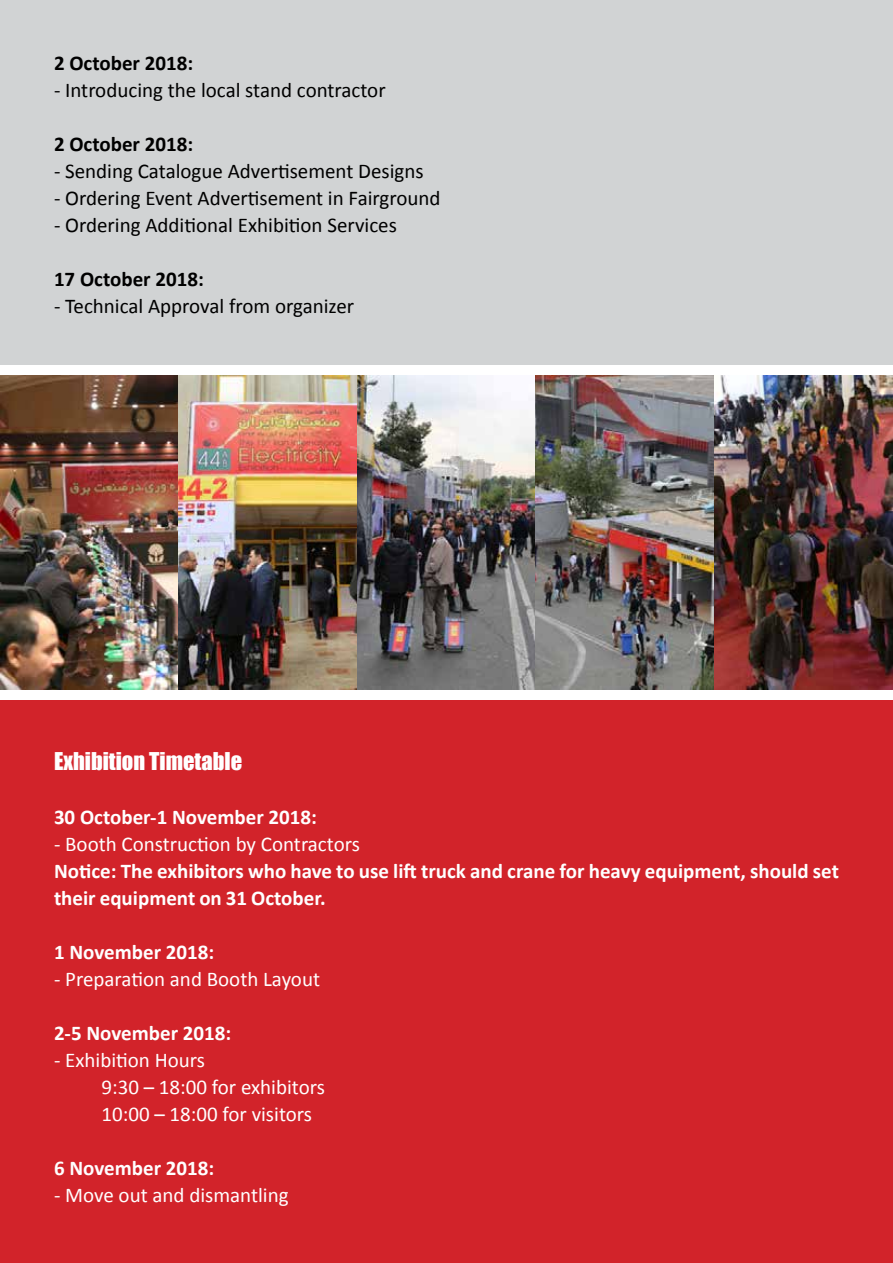
<style>
.page{position:relative;width:893px;height:1263px;background:#fff}
.page>*{position:absolute;margin:0;border:0;box-sizing:border-box;transform-origin:0 0}
.t1{font:22.5px "Impact";color:#fff}
.t2{font:21px "Calibri";color:#000}
.t3{font:700 21px/27px "Calibri";color:#fff}
.t4{font:21px/27px "Calibri";color:#fff}
.t5{font:700 21px "Calibri";color:#000}
</style>
<div class="page">
<div style="left:0;top:0;width:893px;height:365px;background:#d1d3d4"></div>
<div style="left:0;top:701px;width:893px;height:562px;background:#d2232a"></div>
<img style="left:0;top:375px;width:179px;height:315px">
<img style="left:179px;top:375px;width:178px;height:315px">
<img style="left:357px;top:375px;width:179px;height:315px">
<img style="left:536px;top:375px;width:178px;height:315px">
<img style="left:714px;top:375px;width:179px;height:315px">
<p class="t5" style="left:54px;top:49px;width:141px">2 October 2018:</p>
<p class="t2" style="left:54px;top:77px;width:333px">- Introducing the local stand contractor</p>
<p class="t5" style="left:54px;top:130px;width:141px">2 October 2018:</p>
<p class="t2" style="left:54px;top:158px;width:371px">- Sending Catalogue Advertisement Designs</p>
<p class="t2" style="left:54px;top:185px;width:388px">- Ordering Event Advertisement in Fairground</p>
<p class="t2" style="left:54px;top:212px;width:344px">- Ordering Additional Exhibition Services</p>
<p class="t5" style="left:54px;top:265px;width:151px">17 October 2018:</p>
<p class="t2" style="left:54px;top:293px;width:302px">- Technical Approval from organizer</p>
<p class="t1" style="left:54px;top:743px;width:190px">Exhibition Timetable</p>
<p class="t3" style="left:54px;top:803px;width:264px">30 October-1 November 2018:</p>
<p class="t4" style="left:54px;top:830px;width:307px">- Booth Construction by Contractors</p>
<p class="t3" style="left:54px;top:857px;width:786px">Notice: The exhibitors who have to use lift truck and crane for heavy equipment, should set their equipment on 31 October.</p>
<p class="t3" style="left:54px;top:938px;width:162px">1 November 2018:</p>
<p class="t4" style="left:54px;top:965px;width:268px">- Preparation and Booth Layout</p>
<p class="t3" style="left:54px;top:1019px;width:179px">2-5 November 2018:</p>
<p class="t4" style="left:101px;top:1046px;width:225px;text-indent:-47px">- Exhibition Hours<br>9:30 – 18:00 for exhibitors<br>10:00 – 18:00 for visitors</p>
<p class="t3" style="left:54px;top:1154px;width:162px">6 November 2018:</p>
<p class="t4" style="left:54px;top:1181px;width:236px">- Move out and dismantling</p>
</div>
